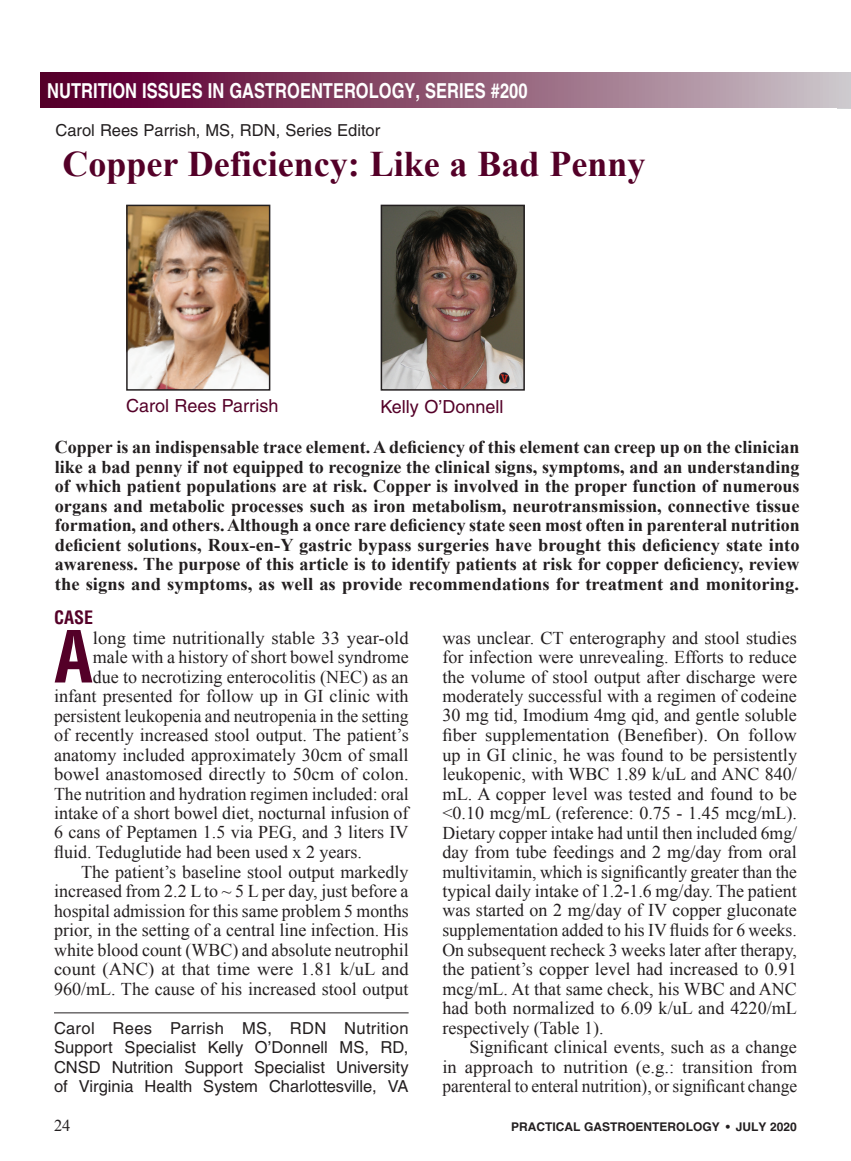
<style>
.page{position:relative;width:851px;height:1161px;background:#fff}
.page>*{position:absolute;margin:0;border:0;box-sizing:border-box;transform-origin:0 0}
.t1{font:700 condensed 70.05px "Helvetica";color:#540028}
.t2{font:700 36px "Times New Roman";color:#540028}
.t3{font:700 20.7px "Helvetica";color:#fff;scale:.8 1}
.t4{font:18px/19.5px "Times New Roman";color:#231f20;text-align:justify}
.t5{font:700 18px/19.5px "Times New Roman";color:#231f20;text-align:justify}
.t6{font:18px "Helvetica";color:#540028}
.t7{font:700 condensed 18px "Helvetica";color:#540028}
.t8{font:16.5px/19.5px "Helvetica";color:#231f20;text-align:justify}
.t9{font:16.5px "Times New Roman";color:#231f20}
.t10{font:700 12px "Helvetica";color:#231f20}
</style>
<div class="page">
<div style="left:40px;top:72px;width:810px;height:36px;background:linear-gradient(to right,#540024,#cac2c6)"></div>
<img style="left:383px;top:208px;width:139px;height:180px">
<div style="left:380px;top:205px;width:145px;height:186px;border:2px solid #231f20"></div>
<hr style="left:54px;top:1012px;width:354px;height:1px;background:#231f20">
<img style="left:129px;top:208px;width:138px;height:180px">
<div style="left:126px;top:205px;width:144px;height:186px;border:2px solid #231f20"></div>
<p class="t3" style="left:47px;top:78px;width:486px">NUTRITION ISSUES IN GASTROENTEROLOGY, SERIES</p>
<p class="t3" style="left:491px;top:78px;width:47px">#200</p>
<p class="t8" style="left:56px;top:120px;width:326px">Carol Rees Parrish, MS, RDN, Series Editor</p>
<h2 class="t2" style="left:62px;top:139px;width:584px">Copper Deficiency: Like a Bad Penny</h2>
<p class="t6" style="left:126px;top:395px;width:154px">Carol Rees Parrish</p>
<p class="t5" style="left:55px;top:437px;width:746px">Copper is an indispensable trace element. A deficiency of this element can creep up on the clinician like a bad penny if not equipped to recognize the clinical signs, symptoms, and an understanding of which patient populations are at risk. Copper is involved in the proper function of numerous organs and metabolic processes such as iron metabolism, neurotransmission, connective tissue formation, and others. Although a once rare deficiency state seen most often in parenteral nutrition deficient solutions, Roux-en-Y gastric bypass surgeries have brought this deficiency state into awareness. The purpose of this article is to identify patients at risk for copper deficiency, review the signs and symptoms, as well as provide recommendations for treatment and monitoring.</p>
<p class="t4" style="left:442px;top:627px;width:356px">was unclear. CT enterography and stool studies for infection were unrevealing. Efforts to reduce the volume of stool output after discharge were moderately successful with a regimen of codeine 30 mg tid, Imodium 4mg qid, and gentle soluble fiber supplementation (Benefiber). On follow up in GI clinic, he was found to be persistently leukopenic, with WBC 1.89 k/uL and ANC 840/ mL. A copper level was tested and found to be &lt;0.10 mcg/mL (reference: 0.75 - 1.45 mcg/mL).<br>Dietary copper intake had until then included 6mg/ day from tube feedings and 2 mg/day from oral multivitamin, which is significantly greater than the typical daily intake of 1.2-1.6 mg/day. The patient was started on 2 mg/day of IV copper gluconate supplementation added to his IV fluids for 6 weeks.<br>On subsequent recheck 3 weeks later after therapy, the patient’s copper level had increased to 0.91 mcg/mL. At that same check, his WBC and ANC had both normalized to 6.09 k/uL and 4220/mL respectively (Table 1).</p>
<p class="t4" style="left:442px;top:1037px;width:356px;text-indent:27px">Significant clinical events, such as a change in approach to nutrition (e.g.: transition from parenteral to enteral nutrition), or significant change</p>
<p class="t6" style="left:380px;top:396px;width:124px">Kelly O’Donnell</p>
<p class="t7" style="left:54px;top:606px;width:41px">CASE</p>
<h1 class="t1" style="left:54px;top:613px;width:40px">A</h1>
<p class="t4" style="left:93px;top:627px;width:317px">long time nutritionally stable 33 year-old</p>
<p class="t4" style="left:93px;top:647px;width:317px">male with a history of short bowel syndrome</p>
<p class="t4" style="left:93px;top:666px;width:317px">due to necrotizing enterocolitis (NEC) as an</p>
<p class="t4" style="left:54px;top:686px;width:356px">infant presented for follow up in GI clinic with</p>
<p class="t4" style="left:54px;top:705px;width:356px">persistent leukopenia and neutropenia in the setting</p>
<p class="t4" style="left:54px;top:725px;width:356px">of recently increased stool output. The patient’s</p>
<p class="t4" style="left:54px;top:744px;width:356px">anatomy included approximately 30cm of small</p>
<p class="t4" style="left:54px;top:764px;width:356px">bowel anastomosed directly to 50cm of colon.</p>
<p class="t4" style="left:54px;top:783px;width:356px">The nutrition and hydration regimen included: oral</p>
<p class="t4" style="left:54px;top:803px;width:356px">intake of a short bowel diet, nocturnal infusion of</p>
<p class="t4" style="left:54px;top:822px;width:356px">6 cans of Peptamen 1.5 via PEG, and 3 liters IV</p>
<p class="t4" style="left:54px;top:842px;width:309px">fluid. Teduglutide had been used x 2 years.</p>
<p class="t4" style="left:81px;top:861px;width:329px">The patient’s baseline stool output markedly</p>
<p class="t4" style="left:54px;top:881px;width:356px">increased from 2.2 L to ~ 5 L per day, just before a</p>
<p class="t4" style="left:54px;top:900px;width:356px">hospital admission for this same problem 5 months</p>
<p class="t4" style="left:54px;top:920px;width:356px">prior, in the setting of a central line infection. His</p>
<p class="t4" style="left:54px;top:939px;width:356px">white blood count (WBC) and absolute neutrophil</p>
<p class="t4" style="left:54px;top:959px;width:356px">count (ANC) at that time were 1.81 k/uL and</p>
<p class="t4" style="left:54px;top:978px;width:356px">960/mL. The cause of his increased stool output</p>
<p class="t8" style="left:54px;top:1018px;width:356px">Carol Rees Parrish MS, RDN Nutrition Support Specialist Kelly O’Donnell MS, RD, CNSD Nutrition Support Specialist University of Virginia Health System Charlottesville, VA</p>
<p class="t9" style="left:54px;top:1114px;width:18px">24</p>
<p class="t10" style="left:511px;top:1119px;width:287px">PRACTICAL GASTROENTEROLOGY • JULY 2020</p>
</div>
